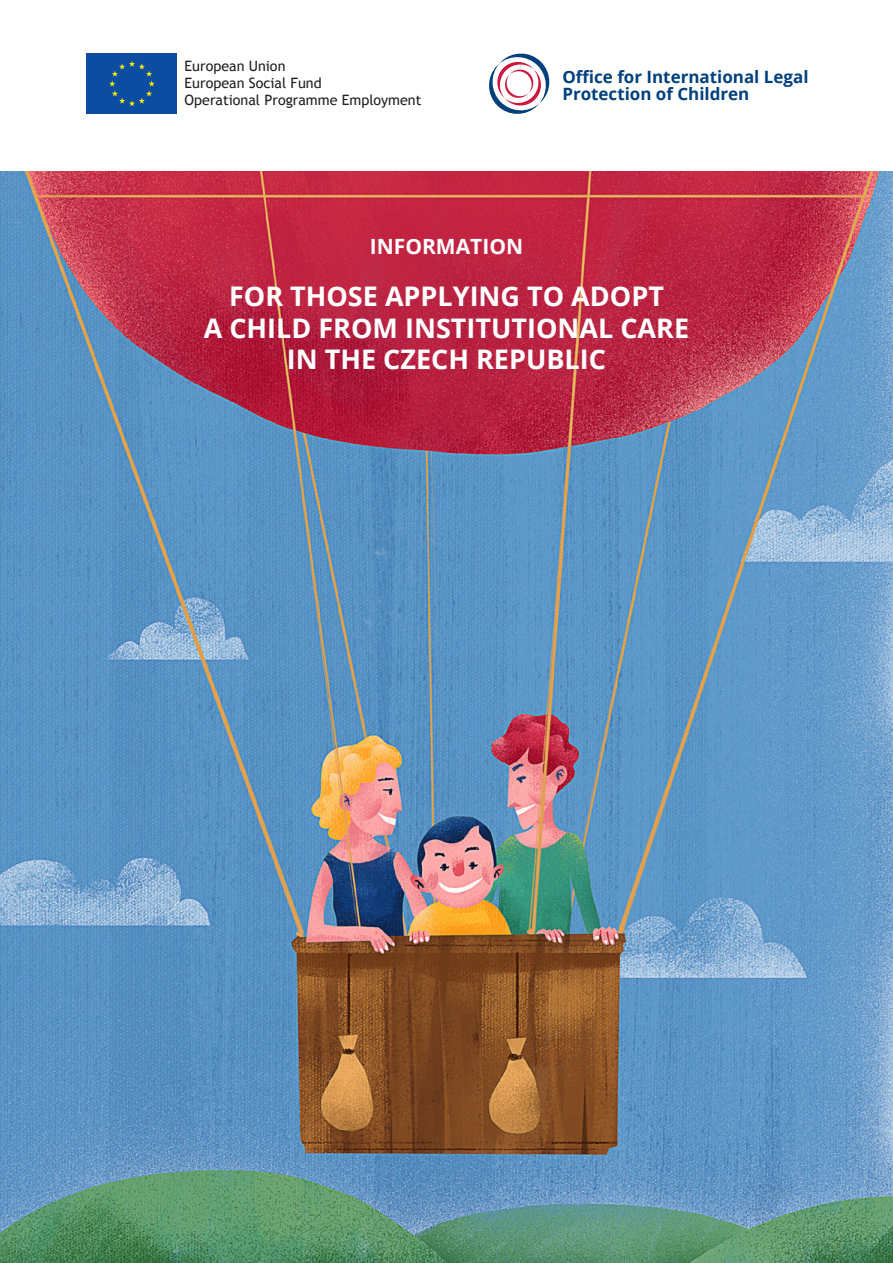
<style>
.page{position:relative;width:893px;height:1263px;background:#fff}
.page>*{position:absolute;margin:0;border:0;box-sizing:border-box;transform-origin:0 0}
.Headline_1{font:700 27px/31.5px "Open Sans";color:#fff;text-align:center}
.headline_2{font:700 21px "Open Sans";color:#fff}
.t1{font:700 16.95px/17.9px "Open Sans";color:#01407c}
.t2{font:14.25px/16.5px "Trebuchet MS";color:#231f20}
</style>
<div class="page">
<img style="left:0;top:171px;width:893px;height:1092px">
<svg style="left:489px;top:54px;width:61px;height:60px"></svg>
<div style="left:85px;top:52px;width:94px;height:64px;background:linear-gradient(to right,#fff,#fff)"></div>
<div style="left:87px;top:54px;width:90px;height:60px;background:#0d4da1"></div>
<svg style="left:109px;top:61px;width:46px;height:45px"></svg>
<p class="t2" style="left:185px;top:58px;width:238px">European Union<br>European Social Fund<br>Operational Programme Employment</p>
<p class="t1" style="left:562px;top:67px;width:248px">Office for International Legal<br>Protection of Children</p>
<p class="headline_2" style="left:370px;top:231px;width:155px">INFORMATION</p>
<p class="Headline_1" style="left:204px;top:280px;width:487px">FOR THOSE APPLYING TO ADOPT<br>A CHILD FROM INSTITUTIONAL CARE<br>IN THE CZECH REPUBLIC</p>
</div>
